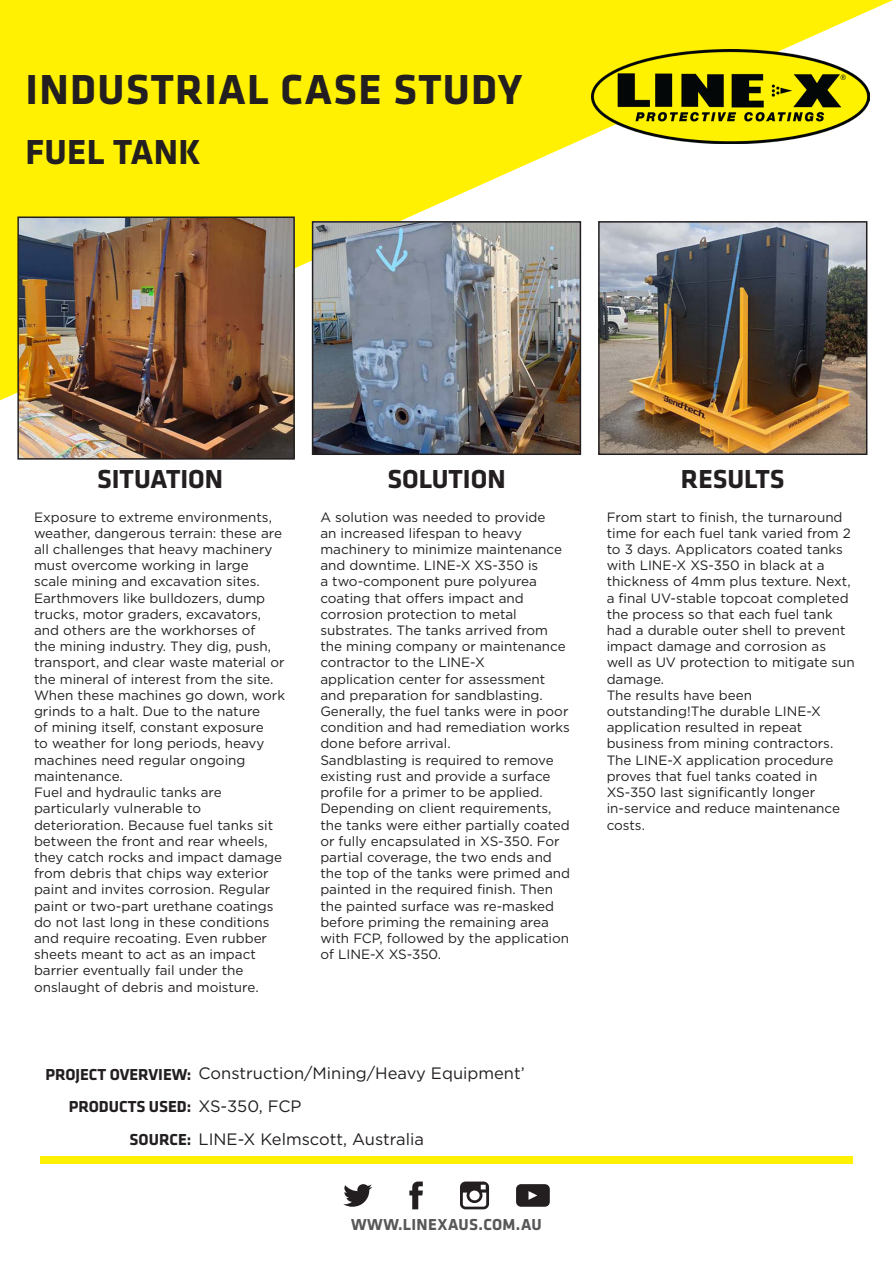
<style>
.page{position:relative;width:893px;height:1263px;background:#fff}
.page>*{position:absolute;margin:0;border:0;box-sizing:border-box;transform-origin:0 0}
.t1{font:700 43.5px "Klavika";letter-spacing:.03em;color:#231f20}
.t2{font:700 36px "Klavika";letter-spacing:.01em;color:#231f20}
.t3{font:700 27px "Klavika";color:#231f20}
.t4{font:16.5px "Gotham";color:#231f20}
.t5{font:700 16.5px "Klavika";color:#231f20}
.t6{font:700 16.5px "Klavika";letter-spacing:.02em;color:#57585a}
.t7{font:13.5px/16.2px "Gotham";color:#231f20}
.s1{font-family:"Klavika";font-weight:700}
.s2{font-family:"Gotham";font-weight:400}
</style>
<div class="page">
<svg style="left:343px;top:1184px;width:29px;height:23px"></svg>
<svg style="left:409px;top:1181px;width:14px;height:28px"></svg>
<svg style="left:460px;top:1181px;width:29px;height:28px"></svg>
<svg style="left:516px;top:1184px;width:34px;height:23px"></svg>
<svg style="left:0;top:0;width:893px;height:406px;fill:#fff101"></svg>
<div style="left:40px;top:1157px;width:813px;height:7px;background:#fff101"></div>
<img style="left:592px;top:50px;width:277px;height:93px">
<img style="left:600px;top:223px;width:265px;height:230px">
<div style="left:598px;top:221px;width:269px;height:234px;border:1px solid #231f20"></div>
<img style="left:314px;top:223px;width:265px;height:230px">
<div style="left:312px;top:221px;width:269px;height:234px;border:1px solid #231f20"></div>
<img style="left:19px;top:218px;width:274px;height:240px">
<div style="left:17px;top:216px;width:278px;height:244px;border:1px solid #231f20"></div>
<h1 class="t1" style="left:26px;top:66px;width:498px">INDUSTRIAL CASE STUDY</h1>
<h2 class="t2" style="left:26px;top:133px;width:177px">FUEL TANK</h2>
<h3 class="t3" style="left:97px;top:465px;width:128px">SITUATION</h3>
<p class="t7" style="left:34px;top:508px;width:252px">Exposure to extreme environments, weather, dangerous terrain: these are all challenges that heavy machinery must overcome working in large scale mining and excavation sites.<br>Earthmovers like bulldozers, dump trucks, motor graders, excavators, and others are the workhorses of<br>the mining industry. They dig, push, transport, and clear waste material or the mineral of interest from the site.<br>When these machines go down, work grinds to a halt. Due to the nature<br>of mining itself, constant exposure<br>to weather for long periods, heavy machines need regular ongoing maintenance.<br>Fuel and hydraulic tanks are particularly vulnerable to deterioration. Because fuel tanks sit between the front and rear wheels, they catch rocks and impact damage from debris that chips way exterior paint and invites corrosion. Regular paint or two-part urethane coatings do not last long in these conditions and require recoating. Even rubber sheets meant to act as an impact barrier eventually fail under the onslaught of debris and moisture.</p>
<h3 class="t3" style="left:387px;top:465px;width:120px">SOLUTION</h3>
<p class="t7" style="left:320px;top:508px;width:251px">A solution was needed to provide<br>an increased lifespan to heavy machinery to minimize maintenance and downtime. LINE-X XS-350 is<br>a two-component pure polyurea coating that offers impact and corrosion protection to metal substrates. The tanks arrived from the mining company or maintenance contractor to the LINE-X<br>application center for assessment and preparation for sandblasting.<br>Generally, the fuel tanks were in poor condition and had remediation works done before arrival.<br>Sandblasting is required to remove existing rust and provide a surface profile for a primer to be applied.<br>Depending on client requirements, the tanks were either partially coated or fully encapsulated in XS-350. For partial coverage, the two ends and the top of the tanks were primed and painted in the required finish. Then the painted surface was re-masked before priming the remaining area with FCP, followed by the application of LINE-X XS-350.</p>
<p class="t4" style="left:45px;top:1064px;width:481px"><span class="s1">PROJECT OVERVIEW:</span> Construction/Mining/Heavy Equipment’</p>
<p class="t5" style="left:69px;top:1098px;width:234px">PRODUCTS USED: <span class="s2">XS-350, FCP</span></p>
<p class="t4" style="left:130px;top:1129px;width:296px"><span class="s1">SOURCE:</span> LINE-X Kelmscott, Australia</p>
<p class="t6" style="left:351px;top:1215px;width:192px">WWW.LINEXAUS.COM.AU</p>
<h3 class="t3" style="left:681px;top:465px;width:105px">RESULTS</h3>
<p class="t7" style="left:607px;top:508px;width:250px">From start to finish, the turnaround time for each fuel tank varied from 2 to 3 days. Applicators coated tanks with LINE-X XS-350 in black at a thickness of 4mm plus texture. Next, a final UV-stable topcoat completed the process so that each fuel tank had a durable outer shell to prevent impact damage and corrosion as well as UV protection to mitigate sun damage.<br>The results have been outstanding!The durable LINE-X application resulted in repeat business from mining contractors.<br>The LINE-X application procedure proves that fuel tanks coated in<br>XS-350 last significantly longer in-service and reduce maintenance costs.</p>
</div>
